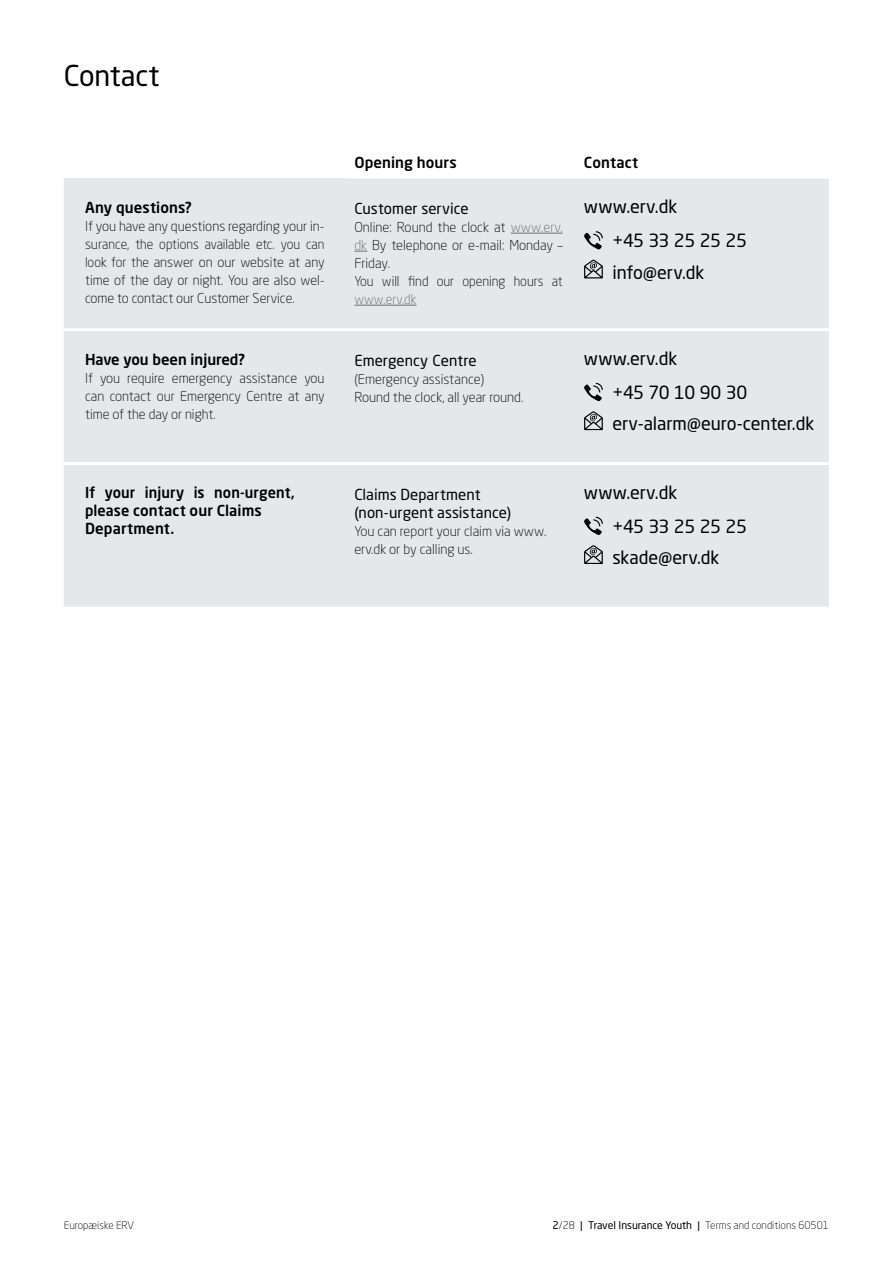
<style>
.page{position:relative;width:893px;height:1263px;background:#fff}
.page>*{position:absolute;margin:0;border:0;box-sizing:border-box;transform-origin:0 0}
.t1{font:28.5px "Neo Sans W1 G";color:#000}
.t2{font:18px/34.3px "Neo Sans W1 G";letter-spacing:-.005em;color:#000}
.t3{font:15px/18px "Neo Sans W1 G";letter-spacing:.005em;color:#000}
.t4{font:500 15px/18px "Neo Sans Pro";letter-spacing:.005em;color:#000;scale:.96 1}
.t5{font:500 15px "Neo Sans Pro";letter-spacing:.005em;color:#000}
.t6{font:300 13.5px/18px "Neo Sans W1 G";color:#000}
.t7{font:300 13.5px "Neo Sans W1 G";color:#6d6e71;scale:.96 1}
.t8{font:300 10.5px "Neo Sans W1 G";color:#000}
.s1{color:#6d6e71}
.s2{font-weight:400}
</style>
<div class="page">
<div style="left:64px;top:178px;width:765px;height:429px;background:#e6e7e8"></div>
<hr style="left:64px;top:328px;width:282px;height:3px;background:#fff">
<hr style="left:346px;top:328px;width:238px;height:3px;background:#fff">
<hr style="left:64px;top:462px;width:282px;height:3px;background:#fff">
<hr style="left:346px;top:462px;width:238px;height:3px;background:#fff">
<hr style="left:346px;top:178px;width:238px;height:1px;background:#fff">
<hr style="left:584px;top:178px;width:245px;height:1px;background:#fff">
<hr style="left:584px;top:328px;width:245px;height:3px;background:#fff">
<hr style="left:584px;top:462px;width:245px;height:3px;background:#fff">
<hr style="left:511px;top:233px;width:52px;height:1px;background:#6d6e71">
<svg style="left:354px;top:251px;width:13px;height:1px"></svg>
<hr style="left:354px;top:305px;width:62px;height:1px;background:#6d6e71">
<svg style="left:584px;top:231px;width:19px;height:19px"></svg>
<svg style="left:584px;top:259px;width:19px;height:20px"></svg>
<svg style="left:584px;top:383px;width:19px;height:18px"></svg>
<svg style="left:584px;top:411px;width:19px;height:19px"></svg>
<svg style="left:584px;top:517px;width:19px;height:18px"></svg>
<svg style="left:584px;top:545px;width:19px;height:19px"></svg>
<h1 class="t1" style="left:64px;top:58px;width:97px">Contact</h1>
<p class="t5" style="left:85px;top:198px;width:108px">Any questions?</p>
<p class="t6" style="left:85px;top:217px;width:241px;text-align:justify">If you have any questions regarding your in&shy;surance, the options available etc. you can look for the answer on our website at any time of the day or night. You are also wel&shy;come to contact our Customer Service.</p>
<p class="t5" style="left:85px;top:349px;width:161px">Have you been injured?</p>
<p class="t6" style="left:85px;top:368px;width:241px;text-align:justify">If you require emergency assistance you can contact our Emergency Centre at any time of the day or night.</p>
<p class="t5" style="left:354px;top:153px;width:104px">Opening hours</p>
<p class="t5" style="left:584px;top:153px;width:56px">Contact</p>
<p class="t3" style="left:354px;top:199px;width:116px">Customer service</p>
<p class="t6" style="left:354px;top:218px;width:210px">Online: Round the clock at <span class="s1">www.erv. dk</span> By telephone or e-mail: Monday –<br>Friday.<br>You will find our opening hours at</p>
<p class="t7" style="left:354px;top:291px;width:66px">www.erv.dk</p>
<p class="t3" style="left:354px;top:351px;width:124px">Emergency Centre</p>
<p class="t6" style="left:354px;top:370px;width:171px">(Emergency assistance)<br>Round the clock, all year round.</p>
<h2 class="t2" style="left:612px;top:189px;width:136px;text-indent:-28px">www.erv.dk<br>+45 33 25 25 25</h2>
<h2 class="t2" style="left:612px;top:255px;width:94px">info@erv.dk</h2>
<h2 class="t2" style="left:612px;top:341px;width:137px;text-indent:-28px">www.erv.dk<br>+45 70 10 90 30</h2>
<h2 class="t2" style="left:612px;top:406px;width:203px">erv-alarm@euro-center.dk</h2>
<p class="t4" style="left:85px;top:483px;width:220px">If your injury is non-urgent, please contact our Claims<br>Department.</p>
<p class="t3" style="left:354px;top:485px;width:158px">Claims Department (non-urgent assistance)</p>
<p class="t6" style="left:354px;top:521px;width:194px">You can report your claim via www. erv.dk or by calling us.</p>
<h2 class="t2" style="left:612px;top:474px;width:136px;text-indent:-28px">www.erv.dk<br>+45 33 25 25 25</h2>
<h2 class="t2" style="left:612px;top:540px;width:109px">skade@erv.dk</h2>
<p class="t8" style="left:64px;top:1219px;width:72px">Europæiske ERV</p>
<p class="t8" style="left:552px;top:1219px;width:278px"><span class="s2">2</span>/28 <span class="s2">| Travel Insurance Youth |</span> Terms and conditions 60501</p>
</div>
